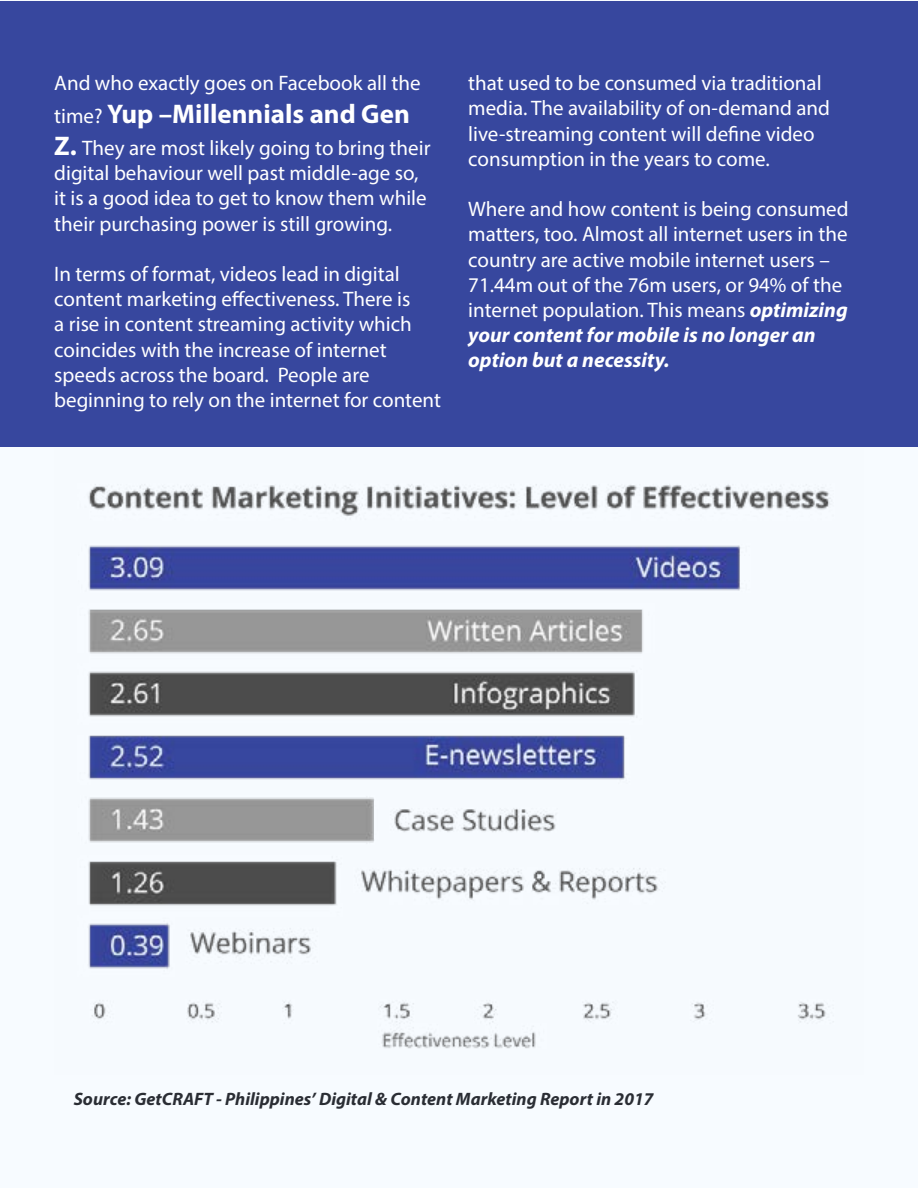
<style>
.page{position:relative;width:918px;height:1188px;background:#fff}
.page>*{position:absolute;margin:0;border:0;box-sizing:border-box;transform-origin:0 0}
.t1{font:700 27px "Myriad Pro";color:#fff}
.t2{font:21px/25.2px "Myriad Pro";color:#fff}
.t3{font:italic 700 18px "Myriad Pro";color:#2a2d34}
.s1{font-weight:400;font-size:21px}
.s2{font-weight:700;font-size:27px}
.s3{font-weight:700;font-style:italic}
</style>
<div class="page">
<img style="left:78px;top:483px;width:756px;height:566px">
<div style="left:0;top:1px;width:918px;height:446px;background:#37479e"></div>
<p class="t2" style="left:54px;top:70px;width:368px">And who exactly goes on Facebook all the</p>
<p class="t1" style="left:54px;top:96px;width:357px"><span class="s1">time?</span> Yup –Millennials and Gen</p>
<p class="t2" style="left:54px;top:135px;width:378px"><span class="s2">Z.</span> They are most likely going to bring their digital behaviour well past middle-age so, it is a good idea to get to know them while their purchasing power is still growing.</p>
<p class="t2" style="left:54px;top:261px;width:388px">In terms of format, videos lead in digital content marketing effectiveness. There is<br>a rise in content streaming activity which coincides with the increase of internet speeds across the board. People are beginning to rely on the internet for content</p>
<p class="t2" style="left:468px;top:70px;width:363px">that used to be consumed via traditional media. The availability of on-demand and live-streaming content will define video consumption in the years to come.</p>
<p class="t2" style="left:468px;top:196px;width:382px">Where and how content is being consumed matters, too. Almost all internet users in the country are active mobile internet users – 71.44m out of the 76m users, or 94% of the internet population. This means <span class="s3">optimizing your content for mobile is no longer an option but a necessity.</span></p>
<p class="t3" style="left:74px;top:1087px;width:581px">Source: GetCRAFT - Philippines’ Digital &amp; Content Marketing Report in 2017</p>
</div>
